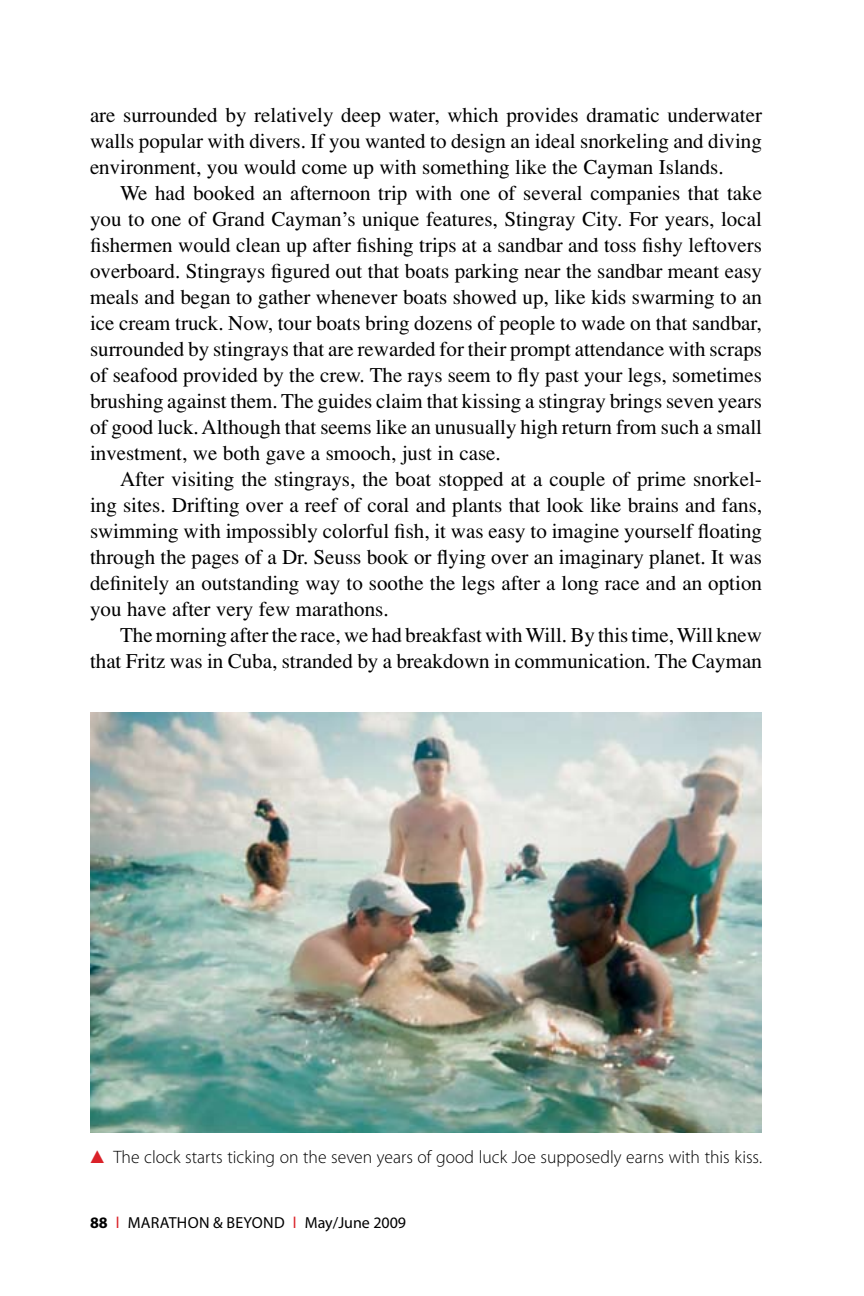
<style>
.page{position:relative;width:864px;height:1296px;background:#fff}
.page>*{position:absolute;margin:0;border:0;box-sizing:border-box;transform-origin:0 0}
.t1{font:21px/26px "Times";color:#000;text-align:justify}
.t2{font:300 18px "Myriad Pro";color:#000}
.t3{font:16px "Myriad Pro";letter-spacing:.01em;color:#000}
.s1{color:#da2128}
.s2{font-weight:700}
</style>
<div class="page">
<img style="left:90px;top:712px;width:672px;height:420px">
<p class="t1" style="left:90px;top:102px;width:674px">are surrounded by relatively deep water, which provides dramatic underwater walls popular with divers. If you wanted to design an ideal snorkeling and diving environment, you would come up with something like the Cayman Islands.</p>
<p class="t1" style="left:90px;top:180px;width:674px;text-indent:30px">We had booked an afternoon trip with one of several companies that take you to one of Grand Cayman’s unique features, Stingray City. For years, local fishermen would clean up after fishing trips at a sandbar and toss fishy leftovers overboard. Stingrays figured out that boats parking near the sandbar meant easy meals and began to gather whenever boats showed up, like kids swarming to an ice cream truck. Now, tour boats bring dozens of people to wade on that sandbar, surrounded by stingrays that are rewarded for their prompt attendance with scraps of seafood provided by the crew. The rays seem to fly past your legs, sometimes brushing against them. The guides claim that kissing a stingray brings seven years of good luck. Although that seems like an unusually high return from such a small investment, we both gave a smooch, just in case.</p>
<p class="t1" style="left:90px;top:466px;width:674px;text-indent:30px">After visiting the stingrays, the boat stopped at a couple of prime snorkel&shy;ing sites. Drifting over a reef of coral and plants that look like brains and fans, swimming with impossibly colorful fish, it was easy to imagine yourself floating through the pages of a Dr. Seuss book or flying over an imaginary planet. It was definitely an outstanding way to soothe the legs after a long race and an option you have after very few marathons.</p>
<p class="t1" style="left:90px;top:622px;width:674px;text-align:right">The morning after the race, we had breakfast with Will. By this time, Will knew that Fritz was in Cuba, stranded by a breakdown in communication. The Cayman</p>
<p class="t2" style="left:90px;top:1147px;width:674px"><span class="s1">▲</span> The clock starts ticking on the seven years of good luck Joe supposedly earns with this kiss.</p>
<p class="t3" style="left:90px;top:1213px;width:318px"><span class="s2">88</span> <span class="s1">l</span> MARATHON &amp; BEYOND <span class="s1">l</span> May/June 2009</p>
</div>
